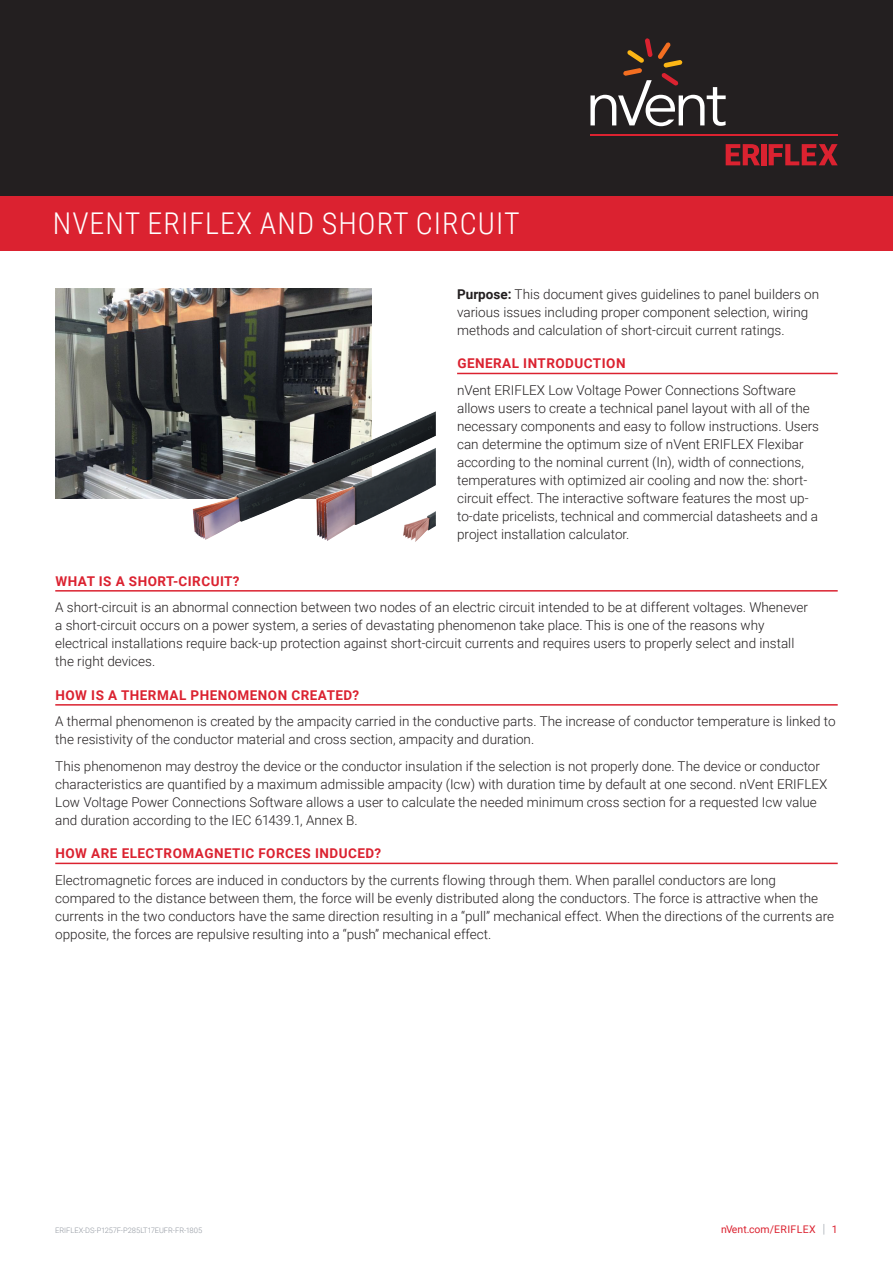
<style>
.page{position:relative;width:893px;height:1263px;background:#fff}
.page>*{position:absolute;margin:0;border:0;box-sizing:border-box;transform-origin:0 0}
.t1{font:300 30px "Roboto Condensed";letter-spacing:.035em;color:#fff}
.t2{font:300 13.5px/18px "Roboto";color:#231f20}
.t3{font:700 13.5px "Roboto";letter-spacing:.035em;color:#db2230}
.t4{font:10.5px "Roboto";letter-spacing:.015em;color:#db2230}
.t5{font:300 7.5px "Roboto";color:#8f959e}
.s1{font-weight:700}
.s2{font-weight:300;font-size:12.6px;color:#8f959e}
</style>
<div class="page">
<div style="left:0;top:0;width:893px;height:196px;background:#231f20"></div>
<div style="left:0;top:196px;width:893px;height:55px;background:#db2230"></div>
<svg style="left:726px;top:144px;width:34px;height:21px"></svg>
<div style="left:761px;top:144px;width:5px;height:21px;background:#db2230"></div>
<svg style="left:769px;top:144px;width:69px;height:21px"></svg>
<hr style="left:590px;top:134px;width:248px;height:2px;background:#db2230">
<svg style="left:590px;top:38px;width:136px;height:88px"></svg>
<hr style="left:457px;top:373px;width:381px;height:1px;background:#db2230">
<img style="left:55px;top:289px;width:316px;height:210px">
<img style="left:193px;top:411px;width:243px;height:131px">
<hr style="left:55px;top:590px;width:783px;height:2px;background:#db2230">
<hr style="left:55px;top:704px;width:783px;height:2px;background:#db2230">
<hr style="left:55px;top:863px;width:783px;height:1px;background:#db2230">
<h1 class="t1" style="left:53px;top:202px;width:468px">NVENT ERIFLEX AND SHORT CIRCUIT</h1>
<p class="t2" style="left:457px;top:285px;width:363px"><span class="s1">Purpose:</span> This document gives guidelines to panel builders on various issues including proper component selection, wiring methods and calculation of short-circuit current ratings.</p>
<p class="t3" style="left:457px;top:354px;width:170px">GENERAL INTRODUCTION</p>
<p class="t2" style="left:457px;top:381px;width:363px">nVent ERIFLEX Low Voltage Power Connections Software allows users to create a technical panel layout with all of the necessary components and easy to follow instructions. Users can determine the optimum size of nVent ERIFLEX Flexibar according to the nominal current (In), width of connections, temperatures with optimized air cooling and now the: short&shy;circuit effect. The interactive software features the most up&shy;to-date pricelists, technical and commercial datasheets and a project installation calculator.</p>
<p class="t3" style="left:56px;top:572px;width:186px">WHAT IS A SHORT-CIRCUIT?</p>
<p class="t2" style="left:55px;top:598px;width:754px">A short-circuit is an abnormal connection between two nodes of an electric circuit intended to be at different voltages. Whenever a short-circuit occurs on a power system, a series of devastating phenomenon take place. This is one of the reasons why electrical installations require back-up protection against short-circuit currents and requires users to properly select and install the right devices.</p>
<p class="t3" style="left:56px;top:685px;width:305px">HOW IS A THERMAL PHENOMENON CREATED?</p>
<p class="t2" style="left:55px;top:712px;width:782px">A thermal phenomenon is created by the ampacity carried in the conductive parts. The increase of conductor temperature is linked to the resistivity of the conductor material and cross section, ampacity and duration.</p>
<p class="t2" style="left:55px;top:756px;width:774px">This phenomenon may destroy the device or the conductor insulation if the selection is not properly done. The device or conductor characteristics are quantified by a maximum admissible ampacity (Icw) with duration time by default at one second. nVent ERIFLEX Low Voltage Power Connections Software allows a user to calculate the needed minimum cross section for a requested Icw value and duration according to the IEC 61439.1, Annex B.</p>
<p class="t3" style="left:56px;top:844px;width:327px">HOW ARE ELECTROMAGNETIC FORCES INDUCED?</p>
<p class="t2" style="left:55px;top:870px;width:780px">Electromagnetic forces are induced in conductors by the currents flowing through them. When parallel conductors are long compared to the distance between them, the force will be evenly distributed along the conductors. The force is attractive when the currents in the two conductors have the same direction resulting in a “pull” mechanical effect. When the directions of the currents are opposite, the forces are repulsive resulting into a “push” mechanical effect.</p>
<p class="t5" style="left:55px;top:1225px;width:148px">ERIFLEX-DS-P1257F-P285LT17EUFR-FR-1805</p>
<p class="t4" style="left:721px;top:1222px;width:118px">nVent.com/ERIFLEX <span class="s2">|</span> 1</p>
</div>
